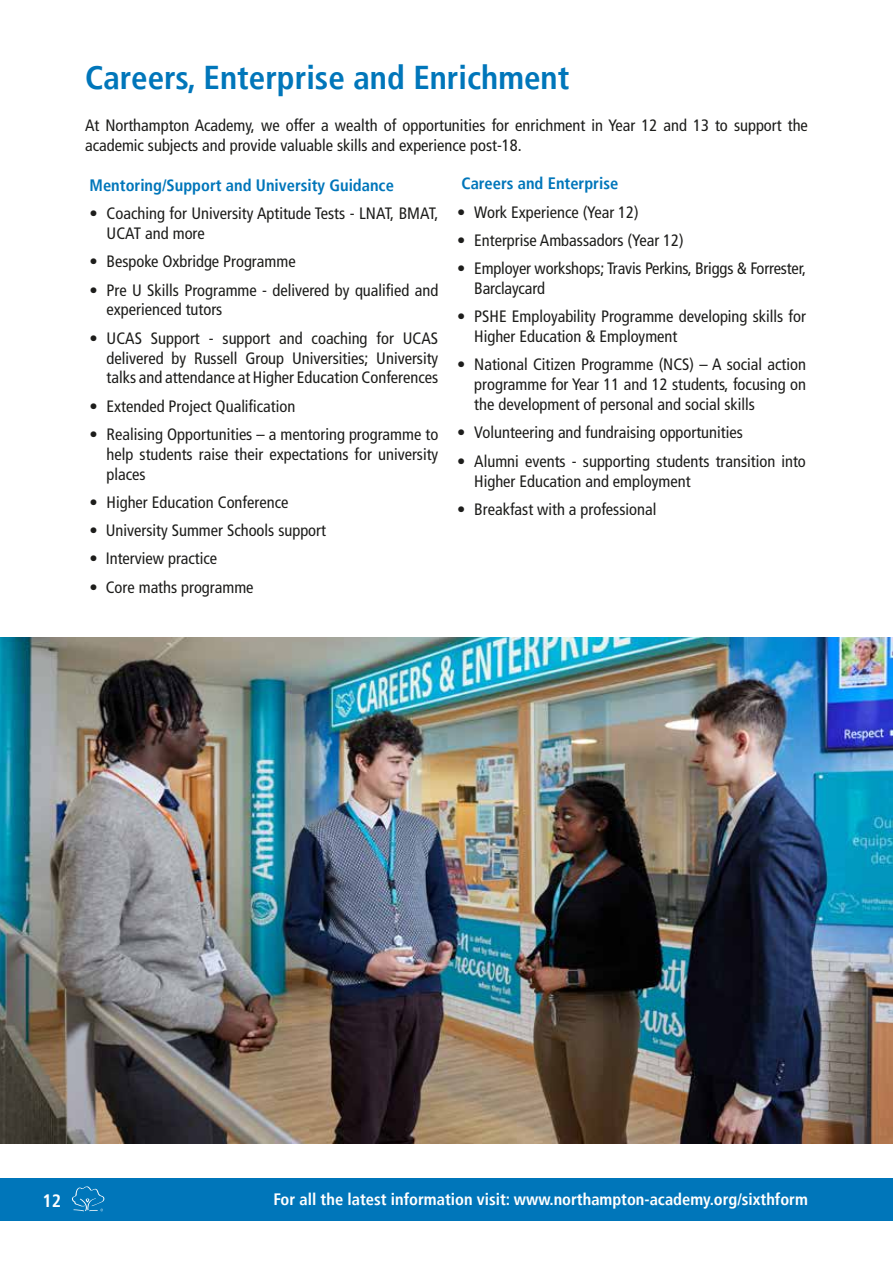
<style>
.page{position:relative;width:893px;height:1263px;background:#fff}
.page>*{position:absolute;margin:0;border:0;box-sizing:border-box;transform-origin:0 0}
.t1{font:700 condensed 33px "Frutiger LT";color:#0076ba}
.t2{font:700 condensed 18px "Frutiger LT";color:#fff}
.t3{font:condensed 16.5px/19.8px "Frutiger LT";color:#1d1d1b}
.t4{font:700 condensed 16.5px "Frutiger LT";color:#fff}
.t5{font:700 condensed 16.5px "Frutiger LT";color:#0076ba}
</style>
<div class="page">
<div style="left:0;top:1178px;width:893px;height:42px;background:#0076ba"></div>
<svg style="left:72px;top:1186px;width:32px;height:25px"></svg>
<img style="left:0;top:638px;width:893px;height:506px">
<h1 class="t1" style="left:85px;top:58px;width:486px">Careers, Enterprise and Enrichment</h1>
<p class="t3" style="left:85px;top:116px;width:724px">At Northampton Academy, we offer a wealth of opportunities for enrichment in Year 12 and 13 to support the academic subjects and provide valuable skills and experience post-18.</p>
<p class="t5" style="left:90px;top:175px;width:306px">Mentoring/Support and University Guidance</p>
<p class="t3" style="left:107px;top:204px;width:333px;text-indent:-17px">• Coaching for University Aptitude Tests - LNAT, BMAT,<br>UCAT and more</p>
<p class="t3" style="left:90px;top:252px;width:208px">• Bespoke Oxbridge Programme</p>
<p class="t3" style="left:107px;top:280px;width:333px;text-indent:-17px">• Pre U Skills Programme - delivered by qualified and experienced tutors</p>
<p class="t3" style="left:107px;top:328px;width:333px;text-align:justify;text-indent:-17px">• UCAS Support - support and coaching for UCAS delivered by Russell Group Universities; University talks and attendance at Higher Education Conferences</p>
<p class="t3" style="left:90px;top:396px;width:207px">• Extended Project Qualification</p>
<p class="t3" style="left:107px;top:424px;width:333px;text-align:justify;text-indent:-17px">• Realising Opportunities – a mentoring programme to help students raise their expectations for university places</p>
<p class="t3" style="left:90px;top:492px;width:200px">• Higher Education Conference</p>
<p class="t3" style="left:90px;top:521px;width:238px">• University Summer Schools support</p>
<p class="t3" style="left:90px;top:549px;width:129px">• Interview practice</p>
<p class="t3" style="left:90px;top:577px;width:165px">• Core maths programme</p>
<p class="t5" style="left:462px;top:174px;width:158px">Careers and Enterprise</p>
<p class="t3" style="left:457px;top:202px;width:183px">• Work Experience (Year 12)</p>
<p class="t3" style="left:457px;top:230px;width:228px">• Enterprise Ambassadors (Year 12)</p>
<p class="t3" style="left:474px;top:259px;width:333px;text-indent:-17px">• Employer workshops; Travis Perkins, Briggs &amp; Forrester,<br>Barclaycard</p>
<p class="t3" style="left:474px;top:307px;width:333px;text-indent:-17px">• PSHE Employability Programme developing skills for<br>Higher Education &amp; Employment</p>
<p class="t3" style="left:474px;top:355px;width:333px;text-align:justify;text-indent:-17px">• National Citizen Programme (NCS) – A social action programme for Year 11 and 12 students, focusing on the development of personal and social skills</p>
<p class="t3" style="left:457px;top:423px;width:287px">• Volunteering and fundraising opportunities</p>
<p class="t3" style="left:474px;top:451px;width:333px;text-indent:-17px">• Alumni events - supporting students transition into<br>Higher Education and employment</p>
<p class="t3" style="left:457px;top:499px;width:201px">• Breakfast with a professional</p>
<p class="t2" style="left:43px;top:1190px;width:20px">12</p>
<p class="t4" style="left:273px;top:1190px;width:536px">For all the latest information visit: www.northampton-academy.org/sixthform</p>
</div>
